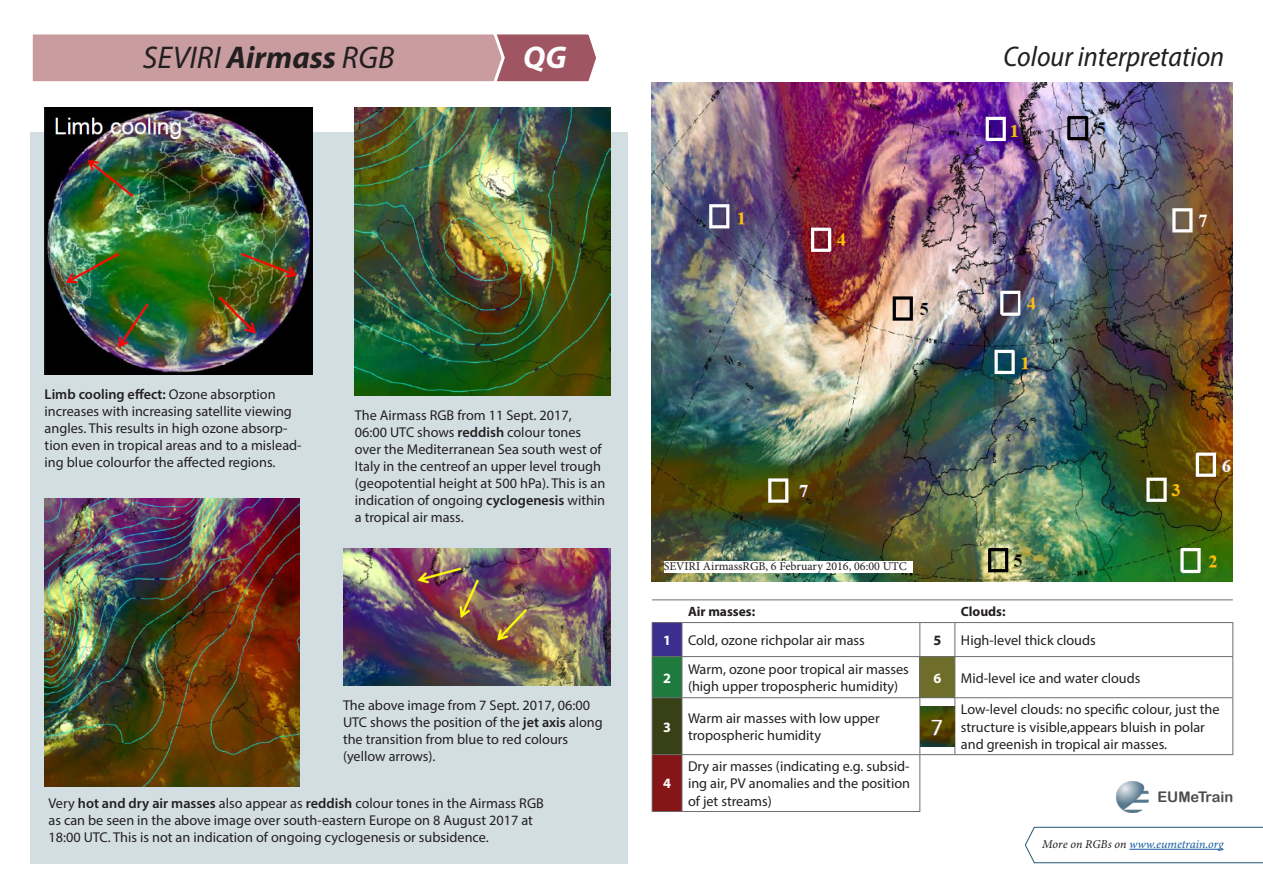
<style>
.page{position:relative;width:1263px;height:893px;background:#fff}
.page>*{position:absolute;margin:0;border:0;box-sizing:border-box;transform-origin:0 0}
.t1{font:italic 31.5px "Myriad Variable Concept";color:#231f20}
.t2{font:italic 700 31.5px "Myriad Pro";color:#fff}
.t3{font:italic 28.5px "Myriad Variable Concept";color:#231f20}
.t4{font:14.7px "Arial Rounded MT Bold";color:#4b4c4d}
.t5{font:14.25px/17.1px "Myriad Pro";color:#231f20}
.t6{font:700 14.25px "Myriad Pro";color:#fff}
.t7{font:700 14.25px "Myriad Pro";color:#231f20}
.t8{font:700 13.5px "Myriad Pro";color:#231f20}
.t9{font:12px "Minion Pro";color:#231f20}
.t10{font:italic 12px "Minion Variable Concept";color:#175d9e}
.s1{font-family:"Myriad Pro";font-weight:700}
.s2{font-family:"Myriad Variable Concept"}
.s3{color:#231f20}
</style>
<div class="page">
<div style="left:30px;top:132px;width:597px;height:732px;background:#d3dee2"></div>
<img style="left:652px;top:83px;width:580px;height:498px">
<img style="left:45px;top:107px;width:268px;height:267px">
<img style="left:355px;top:107px;width:255px;height:288px">
<img style="left:45px;top:499px;width:255px;height:288px">
<img style="left:343px;top:549px;width:268px;height:136px">
<svg style="left:682px;top:600px;width:551px;height:211px"></svg>
<div style="left:652px;top:623px;width:30px;height:34px;background:#3b2e8e"></div>
<div style="left:652px;top:657px;width:30px;height:41px;background:#20793d"></div>
<div style="left:920px;top:657px;width:35px;height:41px;background:#6e6d29"></div>
<div style="left:652px;top:698px;width:30px;height:57px;background:#384016"></div>
<div style="left:652px;top:755px;width:30px;height:56px;background:#851517"></div>
<hr style="left:652px;top:623px;width:1px;height:33px;background:#6c6d70">
<hr style="left:682px;top:623px;width:1px;height:33px;background:#6c6d70">
<hr style="left:919px;top:623px;width:1px;height:33px;background:#6c6d70">
<hr style="left:954px;top:623px;width:1px;height:33px;background:#6c6d70">
<hr style="left:1232px;top:623px;width:1px;height:33px;background:#6c6d70">
<hr style="left:652px;top:656px;width:30px;height:1px;background:#6c6d70">
<hr style="left:652px;top:657px;width:1px;height:40px;background:#6c6d70">
<hr style="left:682px;top:656px;width:238px;height:1px;background:#6c6d70">
<hr style="left:682px;top:657px;width:1px;height:40px;background:#6c6d70">
<hr style="left:920px;top:656px;width:35px;height:1px;background:#6c6d70">
<hr style="left:919px;top:657px;width:1px;height:40px;background:#6c6d70">
<hr style="left:955px;top:656px;width:278px;height:1px;background:#6c6d70">
<hr style="left:954px;top:657px;width:1px;height:40px;background:#6c6d70">
<hr style="left:1232px;top:657px;width:1px;height:40px;background:#6c6d70">
<hr style="left:652px;top:697px;width:30px;height:1px;background:#6c6d70">
<hr style="left:652px;top:698px;width:1px;height:56px;background:#6c6d70">
<hr style="left:682px;top:697px;width:238px;height:1px;background:#6c6d70">
<hr style="left:682px;top:698px;width:1px;height:56px;background:#6c6d70">
<hr style="left:920px;top:697px;width:35px;height:1px;background:#6c6d70">
<hr style="left:919px;top:698px;width:1px;height:56px;background:#6c6d70">
<hr style="left:955px;top:697px;width:278px;height:1px;background:#6c6d70">
<hr style="left:954px;top:698px;width:1px;height:56px;background:#6c6d70">
<hr style="left:1232px;top:698px;width:1px;height:56px;background:#6c6d70">
<hr style="left:652px;top:754px;width:30px;height:1px;background:#6c6d70">
<hr style="left:652px;top:755px;width:1px;height:56px;background:#6c6d70">
<hr style="left:682px;top:754px;width:238px;height:1px;background:#6c6d70">
<hr style="left:682px;top:755px;width:1px;height:56px;background:#6c6d70">
<hr style="left:652px;top:811px;width:30px;height:1px;background:#6c6d70">
<hr style="left:682px;top:811px;width:238px;height:1px;background:#6c6d70">
<hr style="left:652px;top:599px;width:30px;height:1px;background:#6c6d70">
<hr style="left:682px;top:599px;width:238px;height:1px;background:#6c6d70">
<hr style="left:920px;top:599px;width:35px;height:1px;background:#6c6d70">
<hr style="left:955px;top:599px;width:278px;height:1px;background:#6c6d70">
<hr style="left:652px;top:622px;width:30px;height:1px;background:#6c6d70">
<hr style="left:682px;top:622px;width:238px;height:1px;background:#6c6d70">
<hr style="left:920px;top:622px;width:35px;height:1px;background:#6c6d70">
<hr style="left:955px;top:622px;width:278px;height:1px;background:#6c6d70">
<hr style="left:920px;top:754px;width:35px;height:1px;background:#6c6d70">
<hr style="left:919px;top:755px;width:1px;height:56px;background:#6c6d70">
<hr style="left:955px;top:754px;width:278px;height:1px;background:#6c6d70">
<svg style="left:32px;top:34px;width:564px;height:48px;background:#c4959a"></svg>
<svg style="left:1024px;top:826px;width:239px;height:37px"></svg>
<div style="left:664px;top:562px;width:248px;height:11px;background:#fff"></div>
<img style="left:1117px;top:781px;width:31px;height:32px">
<hr style="left:1129px;top:849px;width:94px;height:1px;background:#175d9e">
<img style="left:920px;top:706px;width:34px;height:41px">
<p class="t1" style="left:143px;top:39px;width:253px">SEVIRI <span class="s1">Airmass</span> RGB</p>
<p class="t2" style="left:523px;top:36px;width:45px">QG</p>
<p class="t3" style="left:1003px;top:40px;width:222px">Colour interpretation</p>
<p class="t5" style="left:45px;top:385px;width:259px"><span class="s2">Limb cooling effect:</span> Ozone absorption increases with increasing satellite viewing angles. This results in high ozone absorp&shy;tion even in tropical areas and to a mislead&shy;ing blue colourfor the affected regions.</p>
<p class="t5" style="left:355px;top:406px;width:252px">The Airmass RGB from 11 Sept. 2017, 06:00 UTC shows <span class="s2">reddish</span> colour tones over the Mediterranean Sea south west of Italy in the centreof an upper level trough (geopotential height at 500 hPa). This is an indication of ongoing <span class="s2">cyclogenesis</span> within a tropical air mass.</p>
<p class="t5" style="left:343px;top:696px;width:261px">The above image from 7 Sept. 2017, 06:00<br>UTC shows the position of the <span class="s2">jet axis</span> along the transition from blue to red colours (yellow arrows).</p>
<p class="t5" style="left:48px;top:794px;width:497px">Very <span class="s2">hot and dry air masses</span> also appear as <span class="s2">reddish</span> colour tones in the Airmass RGB as can be seen in the above image over south-eastern Europe on 8 August 2017 at<br>18:00 UTC. This is not an indication of ongoing cyclogenesis or subsidence.</p>
<p class="t9" style="left:664px;top:559px;width:244px">SEVIRI AirmassRGB, 6 February 2016, 06:00 UTC</p>
<p class="t8" style="left:688px;top:603px;width:69px">Air masses:</p>
<p class="t8" style="left:961px;top:603px;width:46px">Clouds:</p>
<p class="t6" style="left:663px;top:631px;width:9px">1</p>
<p class="t5" style="left:688px;top:631px;width:178px">Cold, ozone richpolar air mass</p>
<p class="t7" style="left:933px;top:631px;width:9px">5</p>
<p class="t5" style="left:961px;top:631px;width:136px">High-level thick clouds</p>
<p class="t6" style="left:663px;top:668px;width:9px">2</p>
<p class="t5" style="left:688px;top:660px;width:222px">Warm, ozone poor tropical air masses (high upper tropospheric humidity)</p>
<p class="t6" style="left:933px;top:668px;width:9px">6</p>
<p class="t5" style="left:961px;top:669px;width:181px">Mid-level ice and water clouds</p>
<p class="t6" style="left:663px;top:717px;width:9px">3</p>
<p class="t5" style="left:688px;top:709px;width:193px">Warm air masses with low upper tropospheric humidity</p>
<p class="t5" style="left:961px;top:701px;width:260px">Low-level clouds: no specific colour, just the structure is visible,appears bluish in polar and greenish in tropical air masses.</p>
<p class="t6" style="left:663px;top:774px;width:9px">4</p>
<p class="t5" style="left:688px;top:758px;width:224px;text-align:justify">Dry air masses (indicating e.g. subsid&shy;ing air, PV anomalies and the position of jet streams)</p>
<p class="t4" style="left:1157px;top:788px;width:77px">EUMeTrain</p>
<p class="t10" style="left:1042px;top:836px;width:183px"><span class="s3">More on RGBs on</span> www.eumetrain.org</p>
</div>
